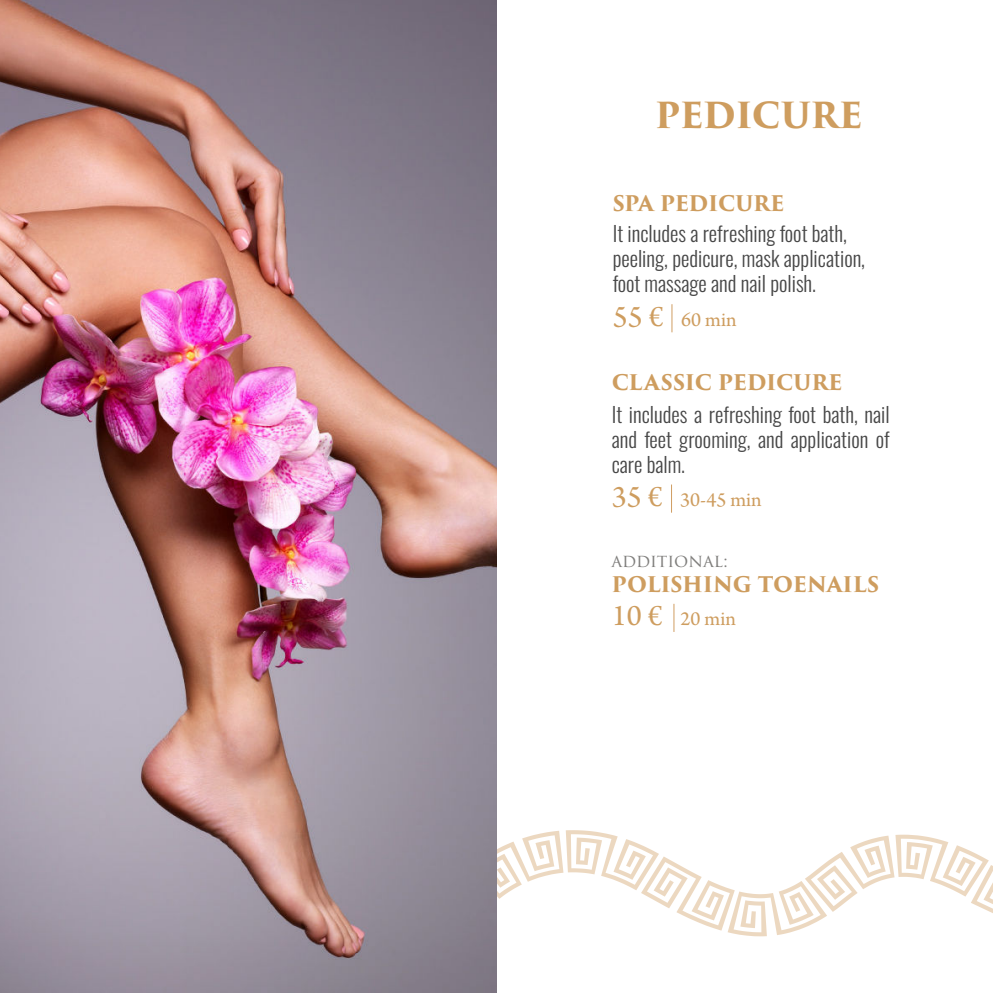
<style>
.page{position:relative;width:993px;height:993px;background:#fff}
.page>*{position:absolute;margin:0;border:0;box-sizing:border-box;transform-origin:0 0}
.t1{font:700 35px "Trajan Pro 3";letter-spacing:-.015em;color:#ce9d5f}
.t2{font:300 21px/25.2px "Oswald";color:#474747}
.t3{font:700 21px "Trajan Pro 3";letter-spacing:-.015em;color:#ce9d5f}
.t4{font:21px "Arno Pro";color:#ce9d5f}
.t5{font:17.5px "Trajan Pro 3";letter-spacing:-.005em;color:#7f7e7c}
.s1{font-size:31.5px}
</style>
<div class="page">
<svg style="left:496px;top:829px;width:496px;height:112px"></svg>
<img style="left:0;top:0;width:496px;height:992px">
<svg style="left:671px;top:304px;width:1px;height:28px"></svg>
<svg style="left:671px;top:484px;width:1px;height:28px"></svg>
<svg style="left:673px;top:603px;width:1px;height:28px"></svg>
<h1 class="t1" style="left:654px;top:93px;width:209px">PEDICURE</h1>
<p class="t3" style="left:612px;top:190px;width:173px">SPA PEDICURE</p>
<p class="t2" style="left:612px;top:222px;width:254px">It includes a refreshing foot bath, peeling, pedicure, mask application, foot massage and nail polish.</p>
<p class="t4" style="left:612px;top:309px;width:125px"><span class="s1">55 €</span> 60 min</p>
<p class="t3" style="left:611px;top:368px;width:232px">CLASSIC PEDICURE</p>
<p class="t2" style="left:611px;top:403px;width:279px;text-align:justify">It includes a refreshing foot bath, nail and feet grooming, and application of care balm.</p>
<p class="t4" style="left:611px;top:489px;width:151px"><span class="s1">35 €</span> 30-45 min</p>
<p class="t5" style="left:611px;top:550px;width:118px">ADDITIONAL:</p>
<p class="t3" style="left:611px;top:571px;width:269px">POLISHING TOENAILS</p>
<p class="t4" style="left:611px;top:608px;width:125px"><span class="s1">10 €</span> 20 min</p>
</div>
